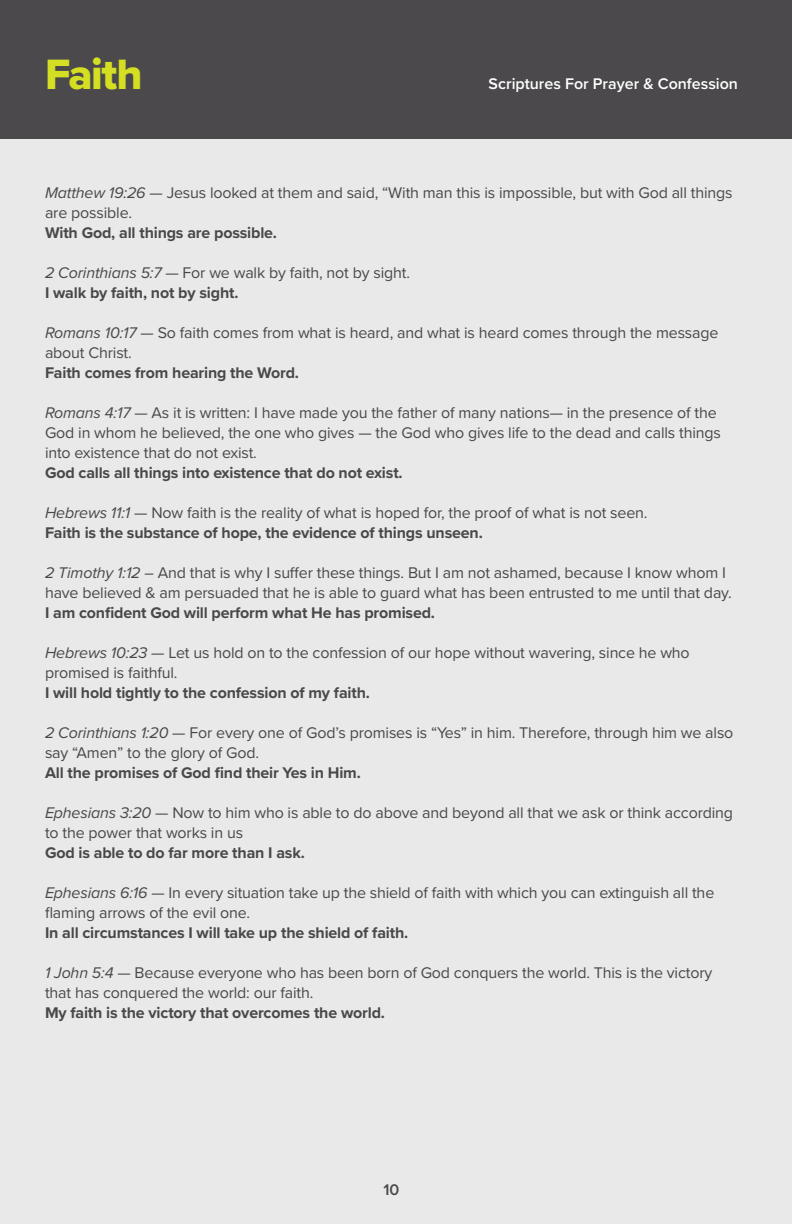
<style>
.page{position:relative;width:792px;height:1224px;background:#e9e9e9}
.page>*{position:absolute;margin:0;border:0;box-sizing:border-box;transform-origin:0 0}
.t1{font:44px "Proxima Nova Extrabld";letter-spacing:-.03em;color:#d4de23}
.t2{font:16px/20px "Proxima Nova";letter-spacing:-.01em;color:#4a494a}
.t3{font:700 16px "Proxima Nova";letter-spacing:-.01em;color:#4a494a}
.t4{font:600 16px "Proxima Nova";color:#fff}
.t5{font:600 16px "Proxima Nova";color:#4a494a}
.s1{font-style:italic}
</style>
<div class="page">
<div style="left:0;top:0;width:792px;height:138px;background:#4b494b"></div>
<p class="t1" style="left:45px;top:41px;width:99px">Faith</p>
<p class="t4" style="left:489px;top:72px;width:251px">Scriptures For Prayer &amp; Confession</p>
<p class="t2" style="left:45px;top:182px;width:689px"><span class="s1">Matthew 19:26</span> — Jesus looked at them and said, “With man this is impossible, but with God all things are possible.</p>
<p class="t3" style="left:45px;top:221px;width:234px">With God, all things are possible.</p>
<p class="t2" style="left:45px;top:262px;width:367px"><span class="s1">2 Corinthians 5:7</span> — For we walk by faith, not by sight.</p>
<p class="t3" style="left:45px;top:281px;width:195px">I walk by faith, not by sight.</p>
<p class="t2" style="left:45px;top:322px;width:675px"><span class="s1">Romans 10:17</span> — So faith comes from what is heard, and what is heard comes through the message about Christ.</p>
<p class="t3" style="left:45px;top:361px;width:256px">Faith comes from hearing the Word.</p>
<p class="t2" style="left:45px;top:402px;width:677px"><span class="s1">Romans 4:17</span> — As it is written: I have made you the father of many nations— in the presence of the<br>God in whom he believed, the one who gives — the God who gives life to the dead and calls things into existence that do not exist.</p>
<p class="t3" style="left:45px;top:461px;width:359px">God calls all things into existence that do not exist.</p>
<p class="t2" style="left:45px;top:502px;width:604px"><span class="s1">Hebrews 11:1</span> — Now faith is the reality of what is hoped for, the proof of what is not seen.</p>
<p class="t3" style="left:45px;top:521px;width:439px">Faith is the substance of hope, the evidence of things unseen.</p>
<p class="t2" style="left:45px;top:562px;width:688px"><span class="s1">2 Timothy 1:12</span> – And that is why I suffer these things. But I am not ashamed, because I know whom I have believed &amp; am persuaded that he is able to guard what has been entrusted to me until that day.</p>
<p class="t3" style="left:45px;top:601px;width:392px">I am confident God will perform what He has promised.</p>
<p class="t2" style="left:45px;top:642px;width:646px"><span class="s1">Hebrews 10:23</span> — Let us hold on to the confession of our hope without wavering, since he who promised is faithful.</p>
<p class="t3" style="left:45px;top:681px;width:326px">I will hold tightly to the confession of my faith.</p>
<p class="t2" style="left:45px;top:722px;width:690px"><span class="s1">2 Corinthians 1:20</span> — For every one of God’s promises is “Yes” in him. Therefore, through him we also say “Amen” to the glory of God.</p>
<p class="t3" style="left:45px;top:761px;width:317px">All the promises of God find their Yes in Him.</p>
<p class="t2" style="left:45px;top:802px;width:690px"><span class="s1">Ephesians 3:20</span> — Now to him who is able to do above and beyond all that we ask or think according to the power that works in us</p>
<p class="t3" style="left:45px;top:841px;width:261px">God is able to do far more than I ask.</p>
<p class="t2" style="left:45px;top:882px;width:671px"><span class="s1">Ephesians 6:16</span> — In every situation take up the shield of faith with which you can extinguish all the flaming arrows of the evil one.</p>
<p class="t3" style="left:45px;top:921px;width:365px">In all circumstances I will take up the shield of faith.</p>
<p class="t2" style="left:45px;top:962px;width:669px"><span class="s1">1 John 5:4</span> — Because everyone who has been born of God conquers the world. This is the victory that has conquered the world: our faith.</p>
<p class="t3" style="left:45px;top:1001px;width:342px">My faith is the victory that overcomes the world.</p>
<p class="t5" style="left:384px;top:1178px;width:17px">10</p>
</div>
